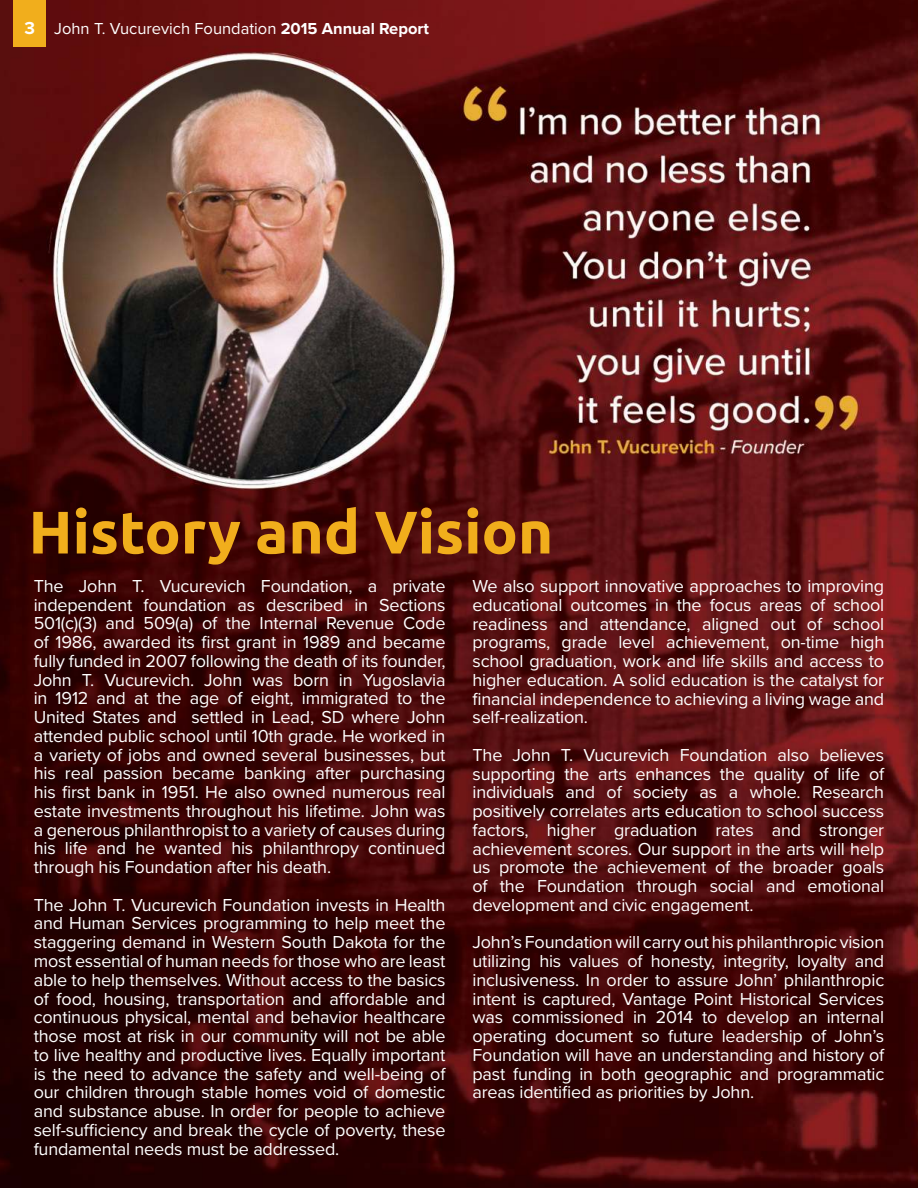
<style>
.page{position:relative;width:918px;height:1188px;background:#fff}
.page>*{position:absolute;margin:0;border:0;box-sizing:border-box;transform-origin:0 0}
.t1{font:700 60px "Ubuntu";color:#f1ae1c}
.t2{font:18px/18.8px "Proxima Nova";letter-spacing:-.01em;color:#fff;text-align:justify}
.t3{font:16.5px "Proxima Nova";color:#fff}
.s1{font-weight:700;font-size:18px}
.s2{font-weight:700}
</style>
<div class="page">
<img style="left:0;top:0;width:918px;height:1188px">
<div style="left:14px;top:0;width:32px;height:46px;background:#f1ae1c"></div>
<p class="t3" style="left:24px;top:22px;width:406px"><span class="s1">3</span> John T. Vucurevich Foundation <span class="s2">2015 Annual Report</span></p>
<h1 class="t1" style="left:29px;top:507px;width:526px">History and Vision</h1>
<p class="t2" style="left:34px;top:577px;width:413px">The John T. Vucurevich Foundation, a private independent foundation as described in Sections 501(c)(3) and 509(a) of the Internal Revenue Code of 1986, awarded its first grant in 1989 and became fully funded in 2007 following the death of its founder, John T. Vucurevich. John was born in Yugoslavia in 1912 and at the age of eight, immigrated to the United States and settled in Lead, SD where John attended public school until 10th grade. He worked in a variety of jobs and owned several businesses, but his real passion became banking after purchasing his first bank in 1951. He also owned numerous real estate investments throughout his lifetime. John was a generous philanthropist to a variety of causes during his life and he wanted his philanthropy continued through his Foundation after his death.</p>
<p class="t2" style="left:34px;top:896px;width:413px">The John T. Vucurevich Foundation invests in Health and Human Services programming to help meet the staggering demand in Western South Dakota for the most essential of human needs for those who are least able to help themselves. Without access to the basics of food, housing, transportation and affordable and continuous physical, mental and behavior healthcare those most at risk in our community will not be able to live healthy and productive lives. Equally important is the need to advance the safety and well-being of our children through stable homes void of domestic and substance abuse. In order for people to achieve self-sufficiency and break the cycle of poverty, these fundamental needs must be addressed.</p>
<p class="t2" style="left:472px;top:578px;width:413px">We also support innovative approaches to improving educational outcomes in the focus areas of school readiness and attendance, aligned out of school programs, grade level achievement, on-time high school graduation, work and life skills and access to higher education. A solid education is the catalyst for financial independence to achieving a living wage and self-realization.</p>
<p class="t2" style="left:472px;top:746px;width:413px">The John T. Vucurevich Foundation also believes supporting the arts enhances the quality of life of individuals and of society as a whole. Research positively correlates arts education to school success factors, higher graduation rates and stronger achievement scores. Our support in the arts will help us promote the achievement of the broader goals of the Foundation through social and emotional development and civic engagement.</p>
<p class="t2" style="left:472px;top:934px;width:413px">John’s Foundation will carry out his philanthropic vision utilizing his values of honesty, integrity, loyalty and inclusiveness. In order to assure John’ philanthropic intent is captured, Vantage Point Historical Services was commissioned in 2014 to develop an internal operating document so future leadership of John’s Foundation will have an understanding and history of past funding in both geographic and programmatic areas identified as priorities by John.</p>
</div>
